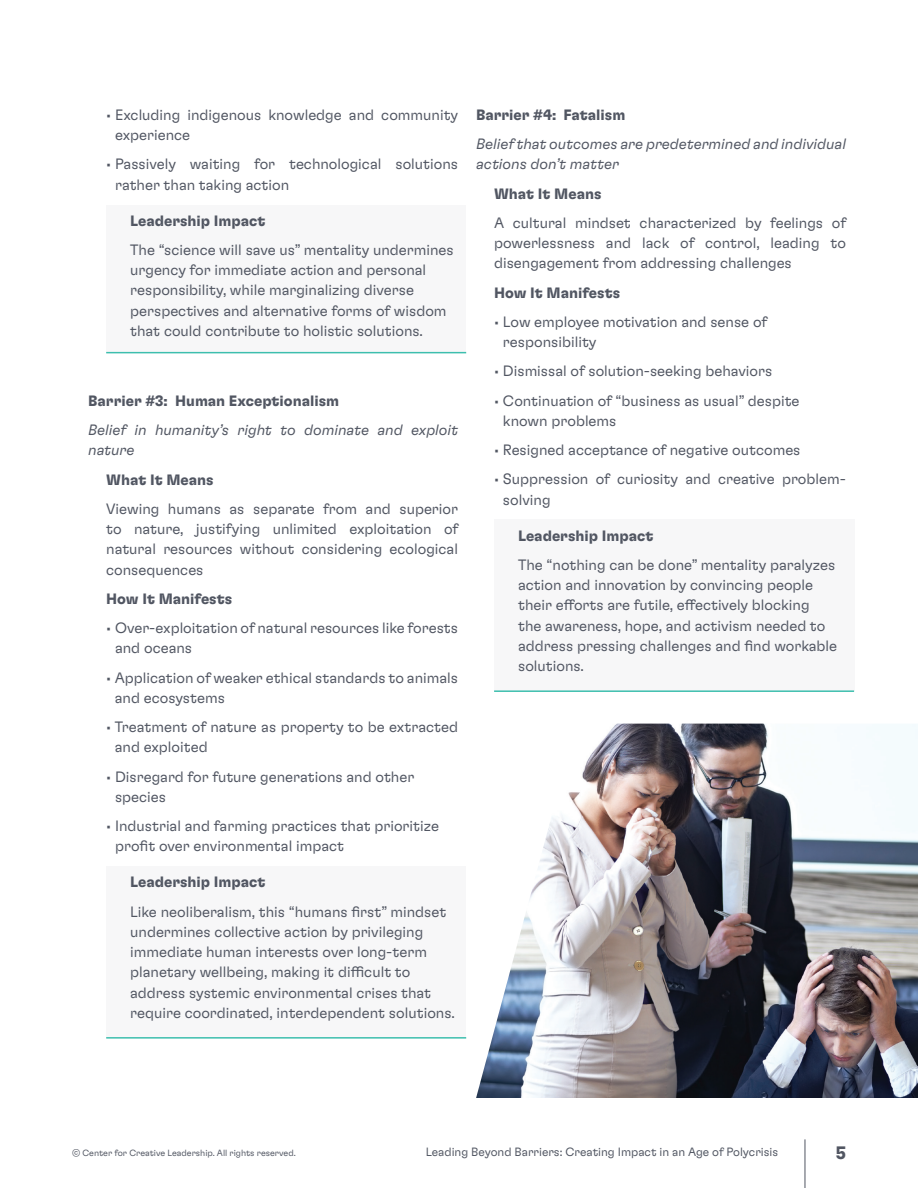
<style>
.page{position:relative;width:918px;height:1188px;background:#fff}
.page>*{position:absolute;margin:0;border:0;box-sizing:border-box;transform-origin:0 0}
.t1{font:700 18px "GT Flexa";color:#515662}
.t2{font:300 15px/20.2px "GT Flexa";color:#515662}
.t3{font:700 15px "GT Flexa";color:#515662}
.t4{font:italic 300 15px/20.2px "GT Flexa";color:#515662}
.t5{font:300 12px "GT Flexa";color:#515662}
.t6{font:300 9px "GT Flexa";color:#515662}
</style>
<div class="page">
<hr style="left:805px;top:1139px;width:1px;height:49px;background:#515662">
<div style="left:106px;top:205px;width:360px;height:148px;background:#f7f7f8"></div>
<hr style="left:106px;top:352px;width:360px;height:1px;background:#3dbeae">
<div style="left:106px;top:866px;width:360px;height:172px;background:#f7f7f8"></div>
<hr style="left:106px;top:1037px;width:360px;height:2px;background:#3dbeae">
<div style="left:494px;top:520px;width:360px;height:171px;background:#f7f7f8"></div>
<hr style="left:494px;top:690px;width:360px;height:2px;background:#3dbeae">
<img style="left:476px;top:724px;width:442px;height:374px">
<p class="t2" style="left:115px;top:104px;width:345px;text-indent:-9px">• Excluding indigenous knowledge and community experience</p>
<p class="t2" style="left:115px;top:154px;width:345px;text-indent:-9px">• Passively waiting for technological solutions rather than taking action</p>
<p class="t3" style="left:130px;top:211px;width:137px">Leadership Impact</p>
<p class="t2" style="left:130px;top:239px;width:325px">The “science will save us” mentality undermines urgency for immediate action and personal responsibility, while marginalizing diverse perspectives and alternative forms of wisdom that could contribute to holistic solutions.</p>
<p class="t3" style="left:88px;top:391px;width:253px">Barrier #3: Human Exceptionalism</p>
<p class="t4" style="left:88px;top:419px;width:371px">Belief in humanity’s right to dominate and exploit nature</p>
<p class="t3" style="left:106px;top:470px;width:109px">What It Means</p>
<p class="t2" style="left:106px;top:498px;width:354px;text-align:justify">Viewing humans as separate from and superior to nature, justifying unlimited exploitation of natural resources without considering ecological consequences</p>
<p class="t3" style="left:106px;top:589px;width:128px">How It Manifests</p>
<p class="t2" style="left:115px;top:617px;width:345px;text-indent:-9px">• Over-exploitation of natural resources like forests and oceans</p>
<p class="t2" style="left:115px;top:667px;width:345px;text-indent:-9px">• Application of weaker ethical standards to animals and ecosystems</p>
<p class="t2" style="left:115px;top:716px;width:345px;text-indent:-9px">• Treatment of nature as property to be extracted and exploited</p>
<p class="t2" style="left:115px;top:766px;width:301px;text-indent:-9px">• Disregard for future generations and other species</p>
<p class="t2" style="left:115px;top:815px;width:325px;text-indent:-9px">• Industrial and farming practices that prioritize profit over environmental impact</p>
<p class="t3" style="left:130px;top:873px;width:137px">Leadership Impact</p>
<p class="t2" style="left:130px;top:901px;width:326px">Like neoliberalism, this “humans first” mindset undermines collective action by privileging immediate human interests over long-term planetary wellbeing, making it difficult to address systemic environmental crises that require coordinated, interdependent solutions.</p>
<p class="t3" style="left:476px;top:105px;width:151px">Barrier #4: Fatalism</p>
<p class="t4" style="left:476px;top:133px;width:371px">Belief that outcomes are predetermined and individual actions don’t matter</p>
<p class="t3" style="left:494px;top:184px;width:109px">What It Means</p>
<p class="t2" style="left:494px;top:212px;width:354px;text-align:justify">A cultural mindset characterized by feelings of powerlessness and lack of control, leading to disengagement from addressing challenges</p>
<p class="t3" style="left:494px;top:283px;width:128px">How It Manifests</p>
<p class="t2" style="left:503px;top:311px;width:266px;text-indent:-9px">• Low employee motivation and sense of responsibility</p>
<p class="t2" style="left:494px;top:361px;width:280px">• Dismissal of solution-seeking behaviors</p>
<p class="t2" style="left:503px;top:390px;width:298px;text-indent:-9px">• Continuation of “business as usual” despite known problems</p>
<p class="t2" style="left:494px;top:439px;width:308px">• Resigned acceptance of negative outcomes</p>
<p class="t2" style="left:503px;top:469px;width:345px;text-indent:-9px">• Suppression of curiosity and creative problem&shy;solving</p>
<p class="t3" style="left:518px;top:526px;width:137px">Leadership Impact</p>
<p class="t2" style="left:518px;top:554px;width:321px">The “nothing can be done” mentality paralyzes action and innovation by convincing people their efforts are futile, effectively blocking<br>the awareness, hope, and activism needed to address pressing challenges and find workable solutions.</p>
<p class="t6" style="left:72px;top:1147px;width:225px">© Center for Creative Leadership. All rights reserved.</p>
<p class="t5" style="left:426px;top:1145px;width:354px">Leading Beyond Barriers: Creating Impact in an Age of Polycrisis</p>
<p class="t1" style="left:836px;top:1142px;width:12px">5</p>
</div>
